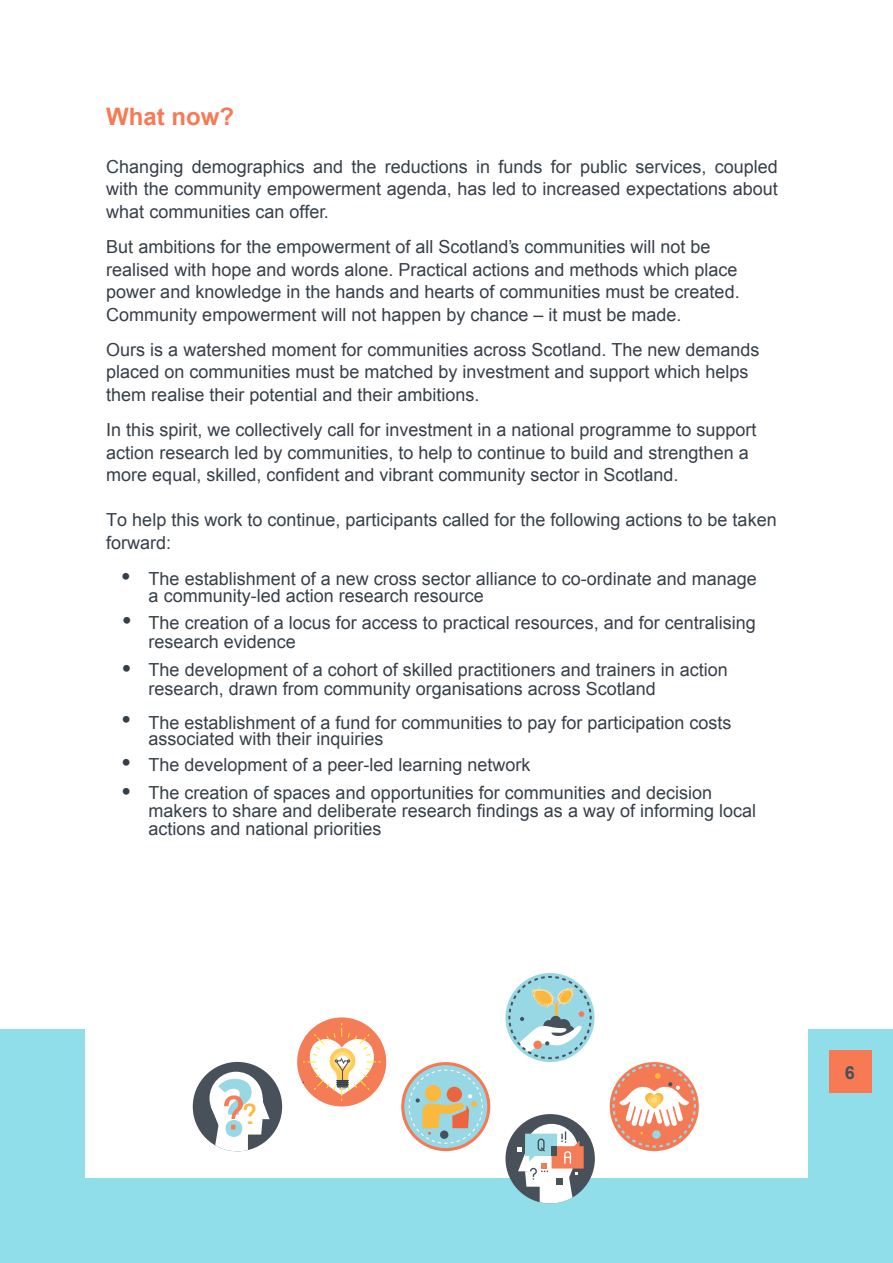
<style>
.page{position:relative;width:893px;height:1263px;background:#fff}
.page>*{position:absolute;margin:0;border:0;box-sizing:border-box;transform-origin:0 0}
.t1{font:700 83.85px "Source Code Pro";color:#98d8e5}
.t2{font:27px/44.1px "Arial";color:#353f49}
.Body{font:700 24px "Arial";color:#f77a54}
.Body-2{font:18px/22.5px "Arial";color:#36404a}
.t3{font:18px/17.5px "Arial";color:#36404a}
.t4{font:700 18px "Arial";color:#474f59}
.s1{font-style:inherit}
.s2{font-family:"MS P Gothic";font-weight:400;font-size:50.25px;color:#f47c57}
.s3{font-family:"OCRB";font-weight:400;font-size:32.1px;color:#f9b83e}
</style>
<div class="page">
<div style="left:0;top:1029px;width:893px;height:234px;background:#91deeb"></div>
<div style="left:829px;top:1050px;width:43px;height:43px;background:#f77a54"></div>
<div style="left:85px;top:85px;width:723px;height:1093px;background:#fff"></div>
<svg style="left:507px;top:975px;width:86px;height:85px"></svg>
<svg style="left:401px;top:1062px;width:89px;height:89px"></svg>
<div style="left:404px;top:1065px;width:83px;height:83px;background:#98d8e5;border-radius:50%"></div>
<svg style="left:408px;top:1069px;width:75px;height:75px"></svg>
<div style="left:193px;top:1062px;width:89px;height:89px;background:#48505a;border-radius:50%"></div>
<div style="left:210px;top:1072px;width:53px;height:53px;background:#fff;border-radius:50%"></div>
<svg style="left:211px;top:1102px;width:59px;height:49px"></svg>
<div style="left:297px;top:1017px;width:89px;height:89px;background:#f47c57;border-radius:50%"></div>
<svg style="left:611px;top:1063px;width:86px;height:86px"></svg>
<svg style="left:302px;top:1022px;width:80px;height:80px"></svg>
<div style="left:505px;top:1114px;width:90px;height:89px;background:#48505a;border-radius:50%"></div>
<div style="left:525px;top:1124px;width:53px;height:53px;background:#fff;border-radius:50%"></div>
<svg style="left:517px;top:1130px;width:67px;height:73px"></svg>
<div style="left:556px;top:1177px;width:7px;height:7px;background:#48505a"></div>
<p class="Body" style="left:106px;top:101px;width:129px">What now?</p>
<p class="Body-2" style="left:106px;top:155px;width:673px;text-align:justify">Changing demographics and the reductions in funds for public services, coupled with the community empowerment agenda, has led to increased expectations about what communities can offer.</p>
<p class="Body-2" style="left:106px;top:236px;width:635px">But ambitions for the empowerment of all Scotland’s communities will not be realised with hope and words alone. Practical actions and methods which place power and knowledge in the hands and hearts of communities must be created.<br>Community empowerment will not happen by chance – it must be made.</p>
<p class="Body-2" style="left:106px;top:338px;width:655px">Ours is a watershed moment for communities across Scotland. The new demands placed on communities must be matched by investment and support which helps <span class="s1">them</span> realise their potential and their ambitions.</p>
<p class="Body-2" style="left:106px;top:419px;width:652px">In this spirit, we collectively call for investment in a national programme to support action research led by communities, to help to continue to build and strengthen a more equal, skilled, confident and vibrant community sector in Scotland.</p>
<p class="Body-2" style="left:106px;top:509px;width:672px">To help this work to continue, participants called for the following actions to be taken forward:</p>
<h2 class="t2" style="left:121px;top:555px;width:12px">• •</h2>
<h2 class="t2" style="left:122px;top:643px;width:11px;line-height:51.4px">• •</h2>
<h2 class="t2" style="left:122px;top:749px;width:11px;line-height:28.5px">• •</h2>
<p class="t3" style="left:149px;top:570px;width:610px">The establishment of a new cross sector alliance to co-ordinate and manage a community-led action research resource</p>
<p class="t3" style="left:149px;top:614px;width:609px;line-height:18.8px">The creation of a locus for access to practical resources, and for centralising research evidence</p>
<p class="t3" style="left:149px;top:661px;width:581px;line-height:18.6px">The development of a cohort of skilled practitioners and trainers in action research, drawn from community organisations across Scotland</p>
<p class="t3" style="left:148px;top:714px;width:585px;line-height:16.5px">The establishment of a fund for communities to pay for participation costs associated with their inquiries</p>
<p class="t3" style="left:148px;top:751px;width:565px;line-height:28.3px">The development of a peer-led learning network<br>The creation of spaces and opportunities for communities and decision</p>
<p class="t3" style="left:148px;top:802px;width:609px">makers to share and deliberate research findings as a way of informing local actions and national priorities</p>
<h1 class="t1" style="left:210px;top:1054px;width:52px">?<span class="s2">?</span> <span class="s3">?</span></h1>
<p class="t4" style="left:845px;top:1060px;width:12px">6</p>
</div>
